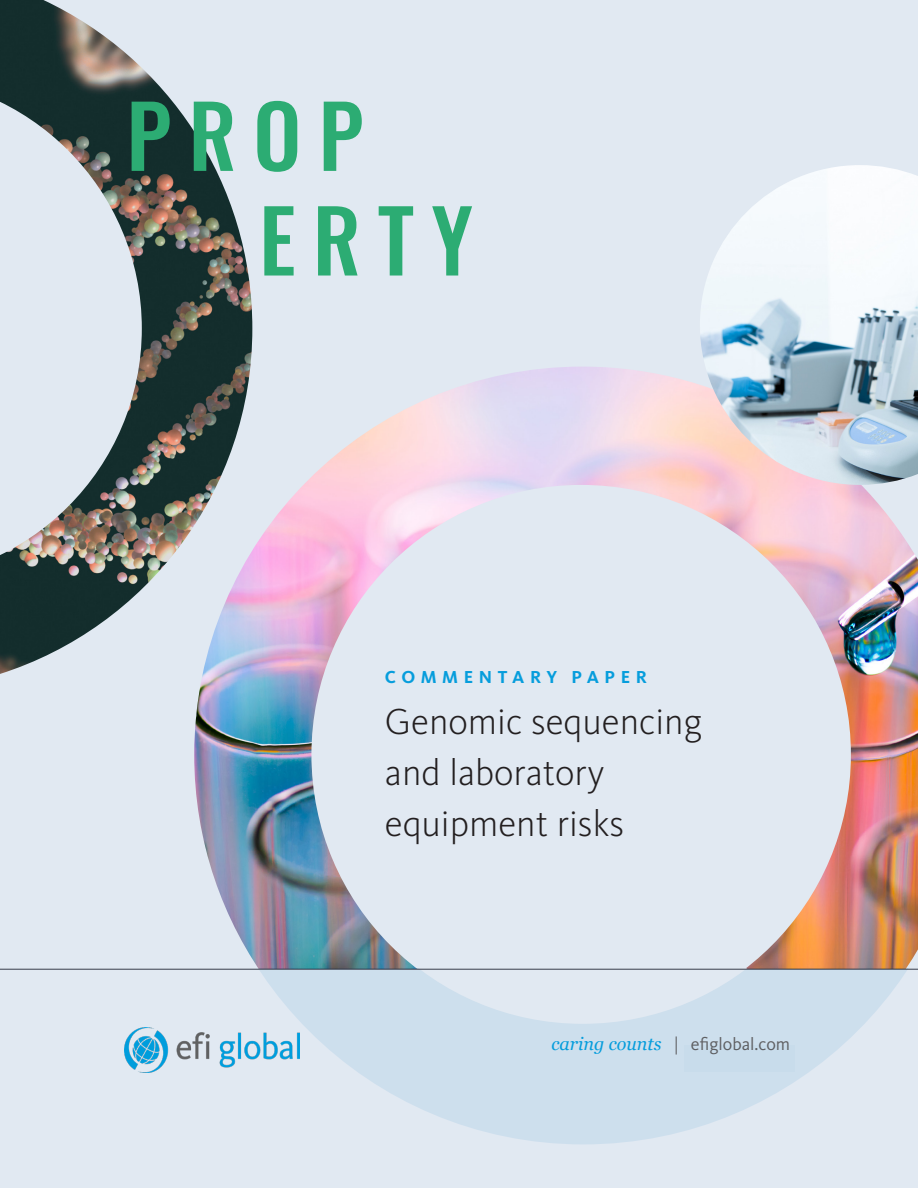
<style>
.page{position:relative;width:918px;height:1188px;background:#e1e9f2}
.page>*{position:absolute;margin:0;border:0;box-sizing:border-box;transform-origin:0 0}
.t1{font:500 85.5px "Oswald";letter-spacing:.2em;color:#2cac73}
.t2{font:300 37.5px/51px "Kievit OT";color:#231f20}
.t3{font:18px "Kievit OT";color:#5f5f62}
.t4{font:700 18px "Kievit OT";letter-spacing:.31em;color:#069ddc}
.s1{font-family:"Georgia";font-style:italic;color:#069ddc}
</style>
<div class="page">
<img style="left:194px;top:367px;width:724px;height:602px">
<img style="left:700px;top:165px;width:218px;height:320px">
<img style="left:0;top:0;width:252px;height:674px">
<svg style="left:0;top:76px;width:142px;height:504px"></svg>
<div style="left:311px;top:485px;width:540px;height:539px;background:#e1e9f2;border-radius:50%"></div>
<svg style="left:260px;top:970px;width:647px;height:174px;fill:#cddfed"></svg>
<svg style="left:313px;top:970px;width:540px;height:54px"></svg>
<hr style="left:0;top:969px;width:918px;height:1px;background:#373c4b">
<img style="left:125px;top:1028px;width:175px;height:44px">
<div style="left:684px;top:1046px;width:110px;height:26px;background:#c8dceb"></div>
<p class="t1" style="left:126px;top:91px;width:239px">PROP</p>
<p class="t1" style="left:259px;top:196px;width:215px">ERTY</p>
<p class="t4" style="left:385px;top:666px;width:264px">COMMENTARY PAPER</p>
<p class="t2" style="left:385px;top:695px;width:319px">Genomic sequencing and laboratory equipment risks</p>
<p class="t3" style="left:551px;top:1033px;width:240px"><span class="s1">caring counts</span> | efiglobal.com</p>
</div>
